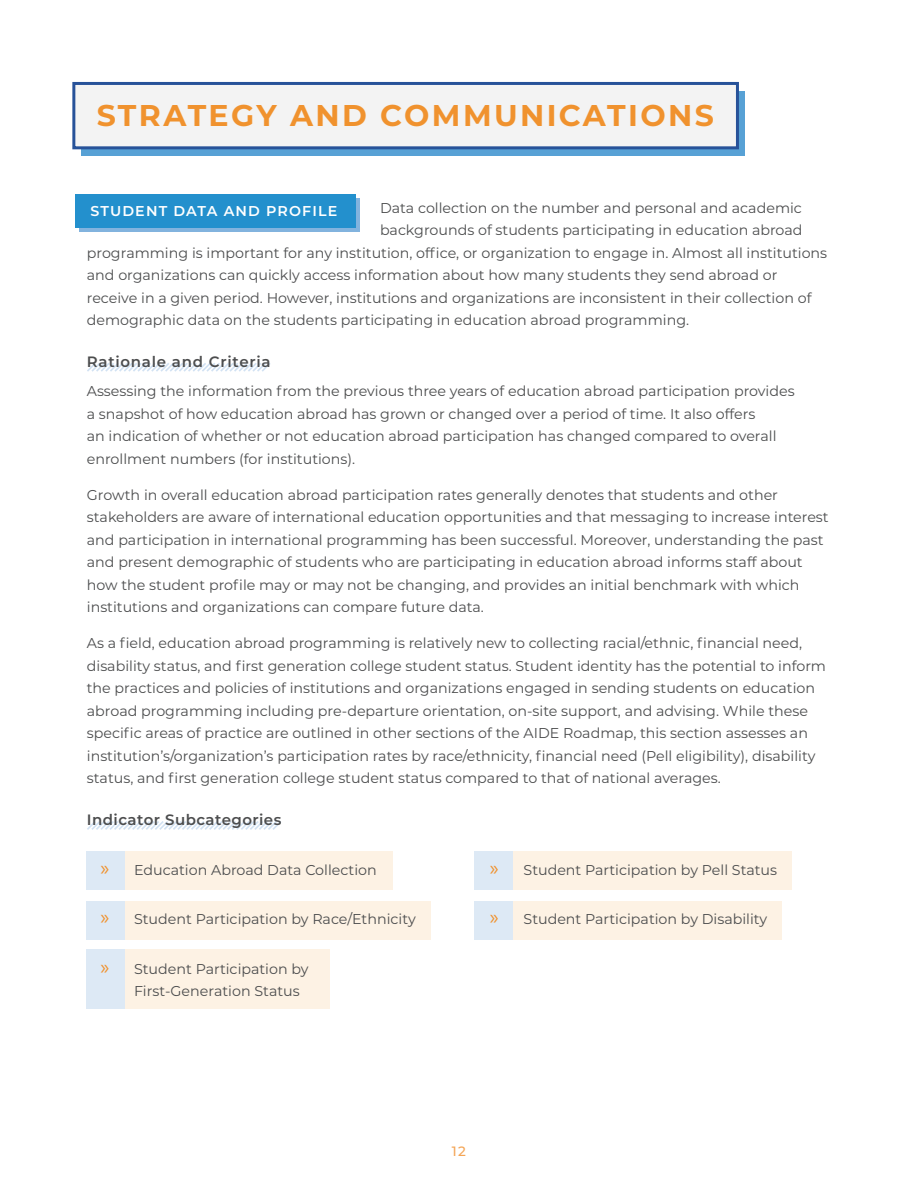
<style>
.page{position:relative;width:918px;height:1188px;background:#fff}
.page>*{position:absolute;margin:0;border:0;box-sizing:border-box;transform-origin:0 0}
.t1{font:700 30px "Montserrat";letter-spacing:.08em;color:#f0922e}
.Body{font:600 15px "Montserrat";letter-spacing:.03em;color:#4c4d4e}
.Body-2{font:600 15px "Montserrat";letter-spacing:.05em;color:#4c4d4e}
.Body-3{font:14.25px/22.5px "Montserrat";color:#4c4d4e}
.TOC_Subhead_2{font:600 14.25px "Montserrat";letter-spacing:.08em;color:#fff}
.t2{font:500 13.5px "Montserrat";color:#f4a556}
.s1{font-family:"Myriad Pro";font-size:21px;color:#f0922e}
</style>
<div class="page">
<div style="left:86px;top:851px;width:307px;height:39px;background:#fdf2e4"></div>
<div style="left:86px;top:851px;width:38px;height:39px;background:#dde9f5"></div>
<div style="left:474px;top:851px;width:318px;height:39px;background:#fdf2e4"></div>
<div style="left:474px;top:851px;width:38px;height:39px;background:#dde9f5"></div>
<div style="left:86px;top:901px;width:345px;height:39px;background:#fdf2e4"></div>
<div style="left:86px;top:901px;width:38px;height:39px;background:#dde9f5"></div>
<div style="left:474px;top:901px;width:307px;height:39px;background:#fdf2e4"></div>
<div style="left:474px;top:901px;width:38px;height:39px;background:#dde9f5"></div>
<div style="left:86px;top:950px;width:244px;height:60px;background:#fdf2e4"></div>
<div style="left:86px;top:950px;width:38px;height:60px;background:#dde9f5"></div>
<svg style="left:81px;top:91px;width:664px;height:64px;background:#549cd1"></svg>
<div style="left:72px;top:82px;width:667px;height:67px;background:#f3f3f3;border:3px solid #275299"></div>
<div style="left:80px;top:198px;width:280px;height:34px;background:#82b3de"></div>
<div style="left:76px;top:194px;width:280px;height:34px;background:#2390cd"></div>
<svg style="left:87px;top:363px;width:184px;height:9px"></svg>
<svg style="left:87px;top:821px;width:194px;height:9px"></svg>
<p class="t1" style="left:97px;top:94px;width:619px">STRATEGY AND COMMUNICATIONS</p>
<p class="TOC_Subhead_2" style="left:91px;top:201px;width:248px">STUDENT DATA AND PROFILE</p>
<p class="Body-3" style="left:380px;top:196px;width:423px">Data collection on the number and personal and academic</p>
<p class="Body-3" style="left:380px;top:218px;width:424px">backgrounds of students participating in education abroad</p>
<p class="Body-3" style="left:87px;top:241px;width:742px">programming is important for any institution, office, or organization to engage in. Almost all institutions</p>
<p class="Body-3" style="left:87px;top:263px;width:692px">and organizations can quickly access information about how many students they send abroad or</p>
<p class="Body-3" style="left:87px;top:286px;width:726px">receive in a given period. However, institutions and organizations are inconsistent in their collection of</p>
<p class="Body-3" style="left:87px;top:308px;width:604px">demographic data on the students participating in education abroad programming.</p>
<p class="Body-2" style="left:87px;top:351px;width:185px">Rationale and Criteria</p>
<p class="Body-3" style="left:87px;top:380px;width:709px">Assessing the information from the previous three years of education abroad participation provides a snapshot of how education abroad has grown or changed over a period of time. It also offers<br>an indication of whether or not education abroad participation has changed compared to overall enrollment numbers (for institutions).</p>
<p class="Body-3" style="left:87px;top:483px;width:743px">Growth in overall education abroad participation rates generally denotes that students and other stakeholders are aware of international education opportunities and that messaging to increase interest and participation in international programming has been successful. Moreover, understanding the past and present demographic of students who are participating in education abroad informs staff about how the student profile may or may not be changing, and provides an initial benchmark with which institutions and organizations can compare future data.</p>
<p class="Body-3" style="left:87px;top:632px;width:741px">As a field, education abroad programming is relatively new to collecting racial/ethnic, financial need, disability status, and first generation college student status. Student identity has the potential to inform the practices and policies of institutions and organizations engaged in sending students on education abroad programming including pre-departure orientation, on-site support, and advising. While these specific areas of practice are outlined in other sections of the AIDE Roadmap, this section assesses an institution’s/organization’s participation rates by race/ethnicity, financial need (Pell eligibility), disability status, and first generation college student status compared to that of national averages.</p>
<p class="Body" style="left:87px;top:809px;width:196px">Indicator Subcategories</p>
<p class="Body-3" style="left:100px;top:858px;width:278px"><span class="s1">»</span> Education Abroad Data Collection</p>
<p class="Body-3" style="left:100px;top:908px;width:317px"><span class="s1">»</span> Student Participation by Race/Ethnicity</p>
<p class="Body-3" style="left:134px;top:957px;width:176px;text-indent:-34px"><span class="s1">»</span> Student Participation by<br>First-Generation Status</p>
<p class="Body-3" style="left:490px;top:858px;width:289px"><span class="s1">»</span> Student Participation by Pell Status</p>
<p class="Body-3" style="left:490px;top:908px;width:279px"><span class="s1">»</span> Student Participation by Disability</p>
<p class="t2" style="left:452px;top:1142px;width:16px">12</p>
</div>
